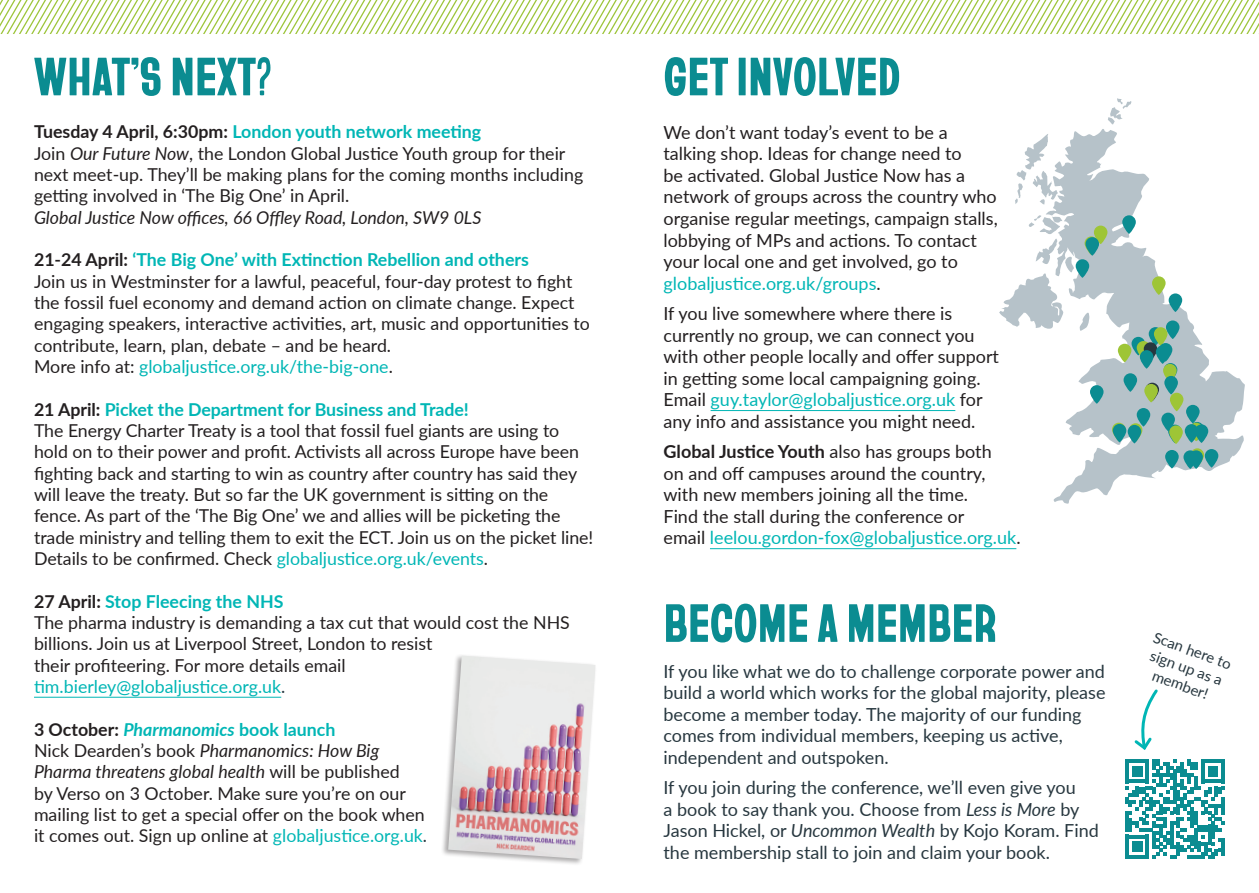
<style>
.page{position:relative;width:1259px;height:893px;background:#fff}
.page>*{position:absolute;margin:0;border:0;box-sizing:border-box;transform-origin:0 0}
.t1{font:63px "BAYARD";color:#0b8c91}
.t2{font:18px/21.6px "Lato";color:#231f20}
.t3{font:18px/21.6px "Lato";color:#27373f}
.t4{font:17.85px/21.3px "Lato";color:#231f20}
.t5{font:700 17.85px "Lato";color:#00b6b5}
.t6{font:italic 17.85px "Lato";color:#231f20}
.t7{font:italic 700 17.85px "Lato";color:#00b6b5}
.t8{font:15px/18px "Lato";color:#27373f;text-align:center}
.s1{color:#231f20}
.s2{font-style:italic}
.s3{color:#00b6b5}
.s4{color:#27373f}
.s5{font-style:normal;color:#231f20}
.s6{font-style:normal}
.s7{font-weight:700}
</style>
<div class="page">
<hr style="left:34px;top:697px;width:247px;height:1px;background:#00b6b5">
<div style="left:441px;top:654px;width:155px;height:212px;background:#231f20;opacity:.38"></div>
<img style="left:448px;top:656px;width:147px;height:203px">
<hr style="left:710px;top:410px;width:245px;height:1px;background:#00b6b5">
<hr style="left:710px;top:548px;width:306px;height:1px;background:#00b6b5">
<svg style="left:1125px;top:759px;width:100px;height:100px"></svg>
<hr style="left:1221px;top:838px;width:4px;height:18px;background:#0b8c91">
<svg style="left:1134px;top:689px;width:24px;height:61px"></svg>
<svg style="left:0;top:0;width:1259px;height:34px"></svg>
<svg style="left:1046px;top:129px;width:199px;height:375px"></svg>
<svg style="left:1015px;top:131px;width:43px;height:75px"></svg>
<svg style="left:1108px;top:98px;width:23px;height:27px"></svg>
<svg style="left:999px;top:214px;width:219px;height:255px"></svg>
<p class="t1" style="left:34px;top:46px;width:239px">WHAT’S NEXT?</p>
<p class="t5" style="left:34px;top:119px;width:449px"><span class="s1">Tuesday 4 April, 6:30pm:</span> London youth network meeting</p>
<p class="t4" style="left:34px;top:142px;width:551px">Join <span class="s2">Our Future Now</span>, the London Global Justice Youth group for their next meet-up. They’ll be making plans for the coming months including getting involved in ‘The Big One’ in April.</p>
<p class="t6" style="left:34px;top:205px;width:449px">Global Justice Now offices, 66 Offley Road, London, SW9 0LS</p>
<p class="t5" style="left:34px;top:247px;width:496px"><span class="s1">21-24 April:</span> ‘The Big One’ with Extinction Rebellion and others</p>
<p class="t4" style="left:34px;top:270px;width:557px">Join us in Westminster for a lawful, peaceful, four-day protest to fight the fossil fuel economy and demand action on climate change. Expect engaging speakers, interactive activities, art, music and opportunities to contribute, learn, plan, debate – and be heard.<br>More info at: <span class="s3">globaljustice.org.uk/the-big-one</span>.</p>
<p class="t5" style="left:34px;top:396px;width:436px"><span class="s1">21 April:</span> Picket the Department for Business and Trade!</p>
<p class="t4" style="left:34px;top:419px;width:561px">The Energy Charter Treaty is a tool that fossil fuel giants are using to hold on to their power and profit. Activists all across Europe have been fighting back and starting to win as country after country has said they will leave the treaty. But so far the UK government is sitting on the fence. As part of the ‘The Big One’ we and allies will be picketing the trade ministry and telling them to exit the ECT. Join us on the picket line!</p>
<p class="t4" style="left:34px;top:547px;width:455px">Details to be confirmed. Check <span class="s3">globaljustice.org.uk/events</span>.</p>
<p class="t5" style="left:34px;top:588px;width:251px"><span class="s1">27 April:</span> Stop Fleecing the NHS</p>
<p class="t4" style="left:34px;top:611px;width:537px">The pharma industry is demanding a tax cut that would cost the NHS billions. Join us at Liverpool Street, London to resist<br>their profiteering. For more details email <span class="s3">tim.bierley@globaljustice.org.uk</span><span class="s4">.</span></p>
<p class="t7" style="left:34px;top:716px;width:303px"><span class="s5">3 October:</span> Pharmanomics <span class="s6">book launch</span></p>
<p class="t4" style="left:34px;top:739px;width:395px">Nick Dearden’s book <span class="s2">Pharmanomics: How Big Pharma threatens global health</span> will be published<br>by Verso on 3 October. Make sure you’re on our mailing list to get a special offer on the book when it comes out. Sign up online at <span class="s3">globaljustice.org.uk</span><span class="s4">.</span></p>
<p class="t1" style="left:663px;top:46px;width:238px">GET INVOLVED</p>
<p class="t2" style="left:663px;top:121px;width:336px">We don’t want today’s event to be a talking shop. Ideas for change need to<br>be activated. Global Justice Now has a network of groups across the country who organise regular meetings, campaign stalls, lobbying of MPs and actions. To contact your local one and get involved, go to <span class="s3">globaljustice.org.uk/groups</span>.</p>
<p class="t2" style="left:663px;top:302px;width:337px">If you live somewhere where there is currently no group, we can connect you with other people locally and offer support in getting some local campaigning going.<br>Email <span class="s3">guy.taylor@globaljustice.org.uk</span> for any info and assistance you might need.</p>
<p class="t2" style="left:663px;top:440px;width:358px"><span class="s7">Global Justice Youth</span> also has groups both<br>on and off campuses around the country, with new members joining all the time.<br>Find the stall during the conference or<br>email <span class="s3">leelou.gordon-fox@globaljustice.org.uk</span>.</p>
<p class="t1" style="left:663px;top:593px;width:335px">BECOME A MEMBER</p>
<p class="t3" style="left:663px;top:659px;width:443px">If you like what we do to challenge corporate power and build a world which works for the global majority, please become a member today. The majority of our funding comes from individual members, keeping us active, independent and outspoken.</p>
<p class="t3" style="left:663px;top:776px;width:437px">If you join during the conference, we’ll even give you<br>a book to say thank you. Choose from <span class="s2">Less is More</span> by Jason Hickel, or <span class="s2">Uncommon Wealth</span> by Kojo Koram. Find the membership stall to join and claim your book.</p>
<p class="t8" style="left:1157px;top:627px;width:83px;rotate:20deg">Scan here to sign up as a member!</p>
</div>
